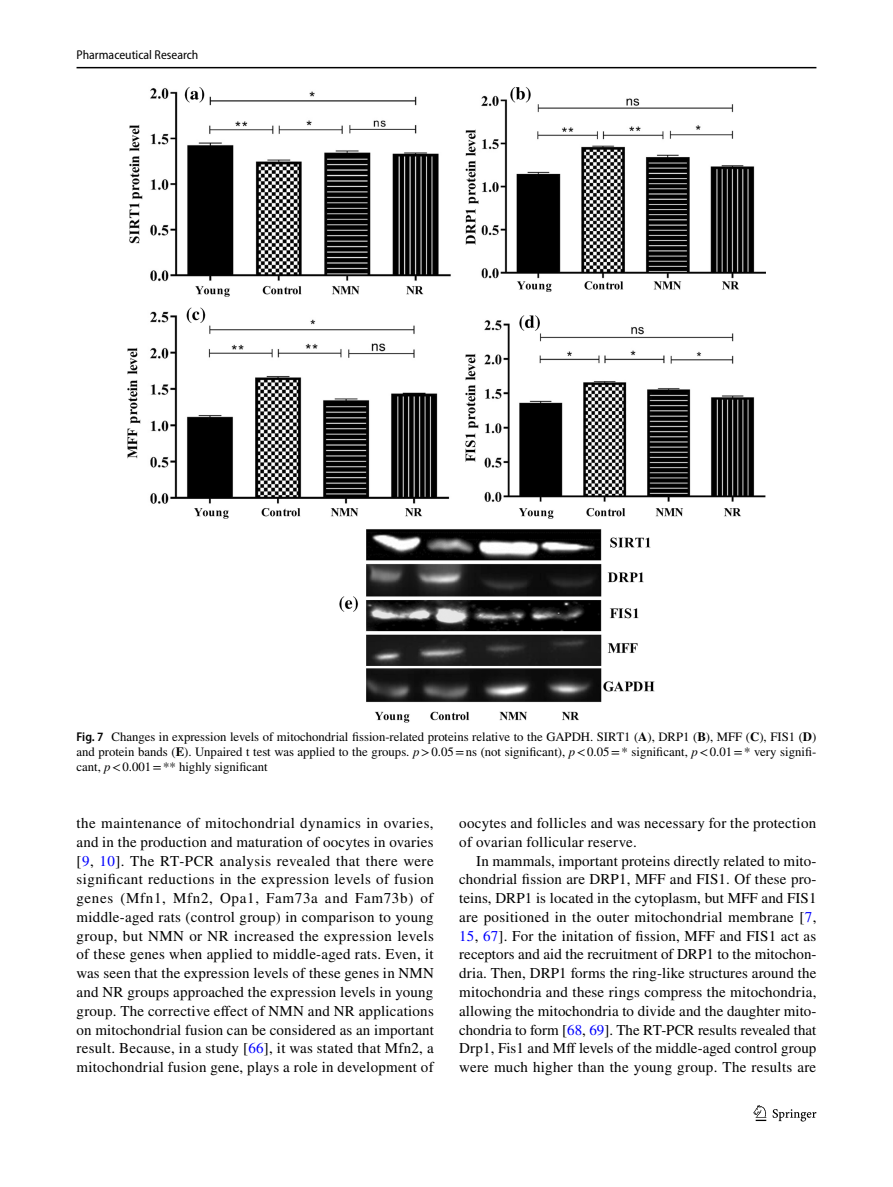
<style>
.page{position:relative;width:893px;height:1187px;background:#fff}
.page>*{position:absolute;margin:0;border:0;box-sizing:border-box;transform-origin:0 0}
.t1{font:15px/18.8px "STIX";letter-spacing:.02em;color:#000;text-align:justify}
.t2{font:12.75px/15px "STIX";color:#000;text-align:justify}
.t3{font:semi-condensed 12.75px "Myriad Pro";color:#000}
.s1{font-family:"Myriad Pro";font-weight:600;font-stretch:semi-condensed}
.s2{font-weight:700}
.s3{font-style:italic}
.s4{color:#00f}
</style>
<div class="page">
<hr style="left:77px;top:67px;width:739px;height:1px;background:#000">
<svg style="left:753px;top:1105px;width:13px;height:15px"></svg>
<svg style="left:773px;top:1109px;width:43px;height:12px"></svg>
<img style="left:128px;top:87px;width:637px;height:635px">
<p class="t3" style="left:77px;top:48px;width:123px">Pharmaceutical Research</p>
<p class="t2" style="left:77px;top:730px;width:741px"><span class="s1">Fig. 7</span> Changes in expression levels of mitochondrial fission-related proteins relative to the GAPDH. SIRT1 (<span class="s2">A</span>), DRP1 (<span class="s2">B</span>), MFF (<span class="s2">C</span>), FIS1 (<span class="s2">D</span>) and protein bands (<span class="s2">E</span>). Unpaired t test was applied to the groups. <span class="s3">p</span>&gt;0.05=ns (not significant), <span class="s3">p</span>&lt;0.05=* significant, <span class="s3">p</span>&lt;0.01=* very signifi&shy;cant, <span class="s3">p</span>&lt;0.001=** highly significant</p>
<p class="t1" style="left:77px;top:814px;width:359px">the maintenance of mitochondrial dynamics in ovaries, and in the production and maturation of oocytes in ovaries [<span class="s4">9</span>, <span class="s4">10</span>]. The RT-PCR analysis revealed that there were significant reductions in the expression levels of fusion genes (Mfn1, Mfn2, Opa1, Fam73a and Fam73b) of middle-aged rats (control group) in comparison to young group, but NMN or NR increased the expression levels of these genes when applied to middle-aged rats. Even, it was seen that the expression levels of these genes in NMN and NR groups approached the expression levels in young group. The corrective effect of NMN and NR applications on mitochondrial fusion can be considered as an important result. Because, in a study [<span class="s4">66</span>], it was stated that Mfn2, a mitochondrial fusion gene, plays a role in development of</p>
<p class="t1" style="left:459px;top:814px;width:359px">oocytes and follicles and was necessary for the protection of ovarian follicular reserve.</p>
<p class="t1" style="left:459px;top:852px;width:359px;text-indent:17px">In mammals, important proteins directly related to mito&shy;chondrial fission are DRP1, MFF and FIS1. Of these pro&shy;teins, DRP1 is located in the cytoplasm, but MFF and FIS1 are positioned in the outer mitochondrial membrane [<span class="s4">7</span>, <span class="s4">15</span>, <span class="s4">67</span>]. For the initation of fission, MFF and FIS1 act as receptors and aid the recruitment of DRP1 to the mitochon&shy;dria. Then, DRP1 forms the ring-like structures around the mitochondria and these rings compress the mitochondria, allowing the mitochondria to divide and the daughter mito&shy;chondria to form [<span class="s4">68</span>, <span class="s4">69</span>]. The RT-PCR results revealed that Drp1, Fis1 and Mff levels of the middle-aged control group were much higher than the young group. The results are</p>
</div>
